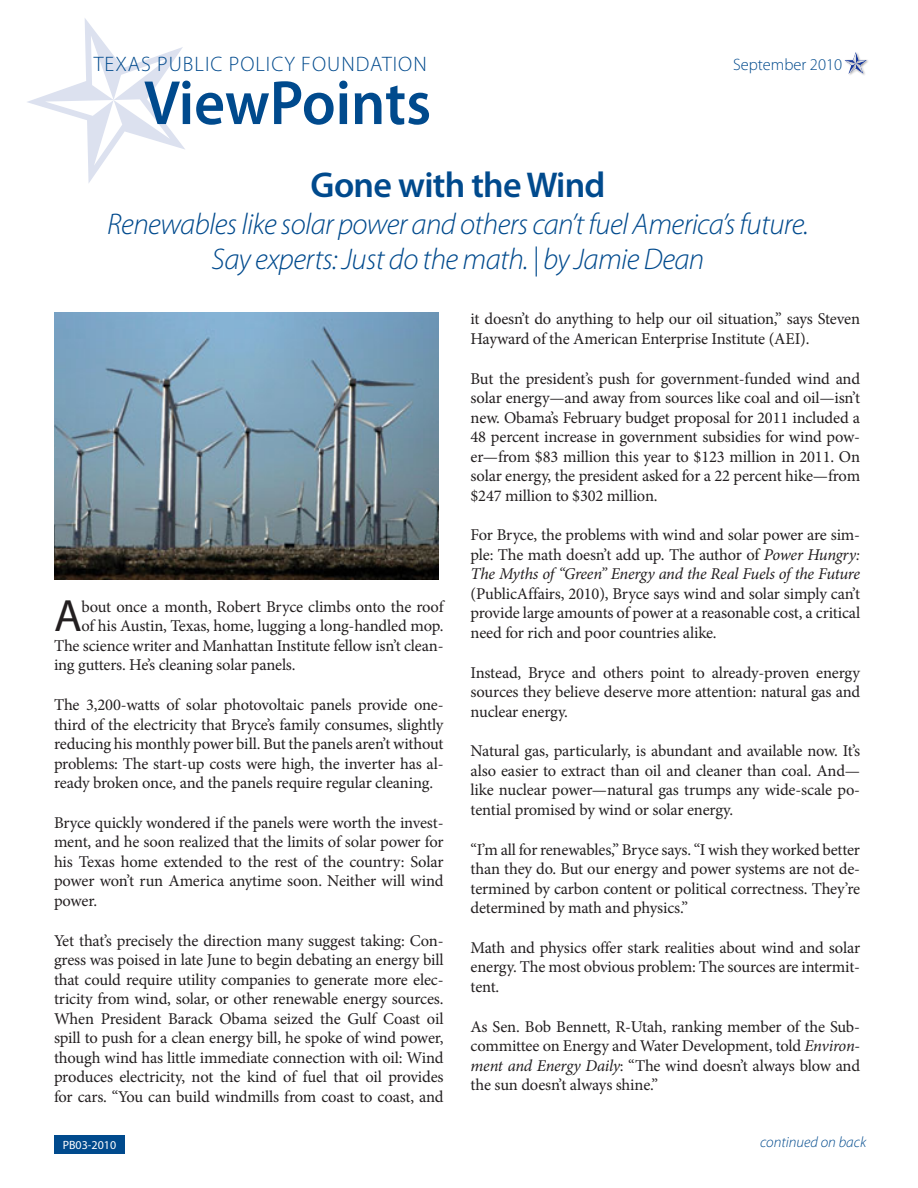
<style>
.page{position:relative;width:918px;height:1188px;background:#fff}
.page>*{position:absolute;margin:0;border:0;box-sizing:border-box;transform-origin:0 0}
.t1{font:600 63px "Myriad Pro";color:#004a8d;scale:.95 1}
.first_paragraph{font:45.45px "Myriad Pro";color:#231f20}
.t2{font:600 36px "Myriad Pro";letter-spacing:-.02em;color:#004a8d}
.t3{font:italic 300 30px/34.5px "Myriad Pro";letter-spacing:-.02em;color:#004a8d;text-align:center}
.t4{font:300 21px "Myriad Pro";letter-spacing:.05em;color:#004a8d}
.first_paragraph-2{font:16.5px/19.5px "Minion Pro";letter-spacing:-.01em;color:#231f20;text-align:justify}
.t5{font:300 16.5px "Myriad Pro";color:#004a8d}
.t6{font:italic 300 15px "Myriad Pro";color:#004a8d}
.t7{font:12px "Myriad Pro";color:#fff}
.s1{font-style:italic}
</style>
<div class="page">
<div style="left:54px;top:1136px;width:71px;height:18px;background:#004a8d"></div>
<div style="left:844px;top:52px;width:26px;height:24px;background:#231f20;opacity:.5"></div>
<img style="left:844px;top:52px;width:24px;height:21px">
<img style="left:54px;top:313px;width:384px;height:267px">
<p class="t4" style="left:94px;top:51px;width:335px">TEXAS PUBLIC POLICY FOUNDATION</p>
<p class="t1" style="left:144px;top:63px;width:304px">ViewPoints</p>
<p class="t5" style="left:733px;top:55px;width:111px">SEPTEMBER 2010</p>
<p class="t2" style="left:311px;top:162px;width:296px">Gone with the Wind</p>
<p class="t3" style="left:107px;top:207px;width:703px">Renewables like solar power and others can’t fuel America’s future.<br>Say experts: Just do the math. | by Jamie Dean</p>
<p class="first_paragraph" style="left:54px;top:588px;width:29px">A</p>
<p class="first_paragraph-2" style="left:81px;top:597px;width:364px">bout once a month, Robert Bryce climbs onto the roof</p>
<p class="first_paragraph-2" style="left:81px;top:616px;width:364px">of his Austin, Texas, home, lugging a long-handled mop.</p>
<p class="first_paragraph-2" style="left:54px;top:636px;width:391px">The science writer and Manhattan Institute fellow isn’t clean-</p>
<p class="first_paragraph-2" style="left:54px;top:655px;width:243px">ing gutters. He’s cleaning solar panels.</p>
<p class="first_paragraph-2" style="left:54px;top:695px;width:391px">The 3,200-watts of solar photovoltaic panels provide one&shy;third of the electricity that Bryce’s family consumes, slightly reducing his monthly power bill. But the panels aren’t without problems: The start-up costs were high, the inverter has al&shy;ready broken once, and the panels require regular cleaning.</p>
<p class="first_paragraph-2" style="left:54px;top:813px;width:391px">Bryce quickly wondered if the panels were worth the invest&shy;ment, and he soon realized that the limits of solar power for his Texas home extended to the rest of the country: Solar power won’t run America anytime soon. Neither will wind power.</p>
<p class="first_paragraph-2" style="left:54px;top:931px;width:391px">Yet that’s precisely the direction many suggest taking: Con&shy;gress was poised in late June to begin debating an energy bill that could require utility companies to generate more elec&shy;tricity from wind, solar, or other renewable energy sources.<br>When President Barack Obama seized the Gulf Coast oil spill to push for a clean energy bill, he spoke of wind power, though wind has little immediate connection with oil: Wind produces electricity, not the kind of fuel that oil provides for cars. “You can build windmills from coast to coast, and</p>
<p class="t7" style="left:63px;top:1138px;width:55px">PB03-2010</p>
<p class="first_paragraph-2" style="left:471px;top:309px;width:391px">it doesn’t do anything to help our oil situation,” says Steven<br>Hayward of the American Enterprise Institute (AEI).</p>
<p class="first_paragraph-2" style="left:471px;top:369px;width:391px">But the president’s push for government-funded wind and solar energy—and away from sources like coal and oil—isn’t new. Obama’s February budget proposal for 2011 included a 48 percent increase in government subsidies for wind pow&shy;er—from $83 million this year to $123 million in 2011. On solar energy, the president asked for a 22 percent hike—from $247 million to $302 million.</p>
<p class="first_paragraph-2" style="left:471px;top:525px;width:391px">For Bryce, the problems with wind and solar power are sim&shy;ple: The math doesn’t add up. The author of <span class="s1">Power Hungry:<br>The Myths of “Green” Energy and the Real Fuels of the Future </span>(PublicAffairs, 2010), Bryce says wind and solar simply can’t provide large amounts of power at a reasonable cost, a critical need for rich and poor countries alike.</p>
<p class="first_paragraph-2" style="left:471px;top:663px;width:391px">Instead, Bryce and others point to already-proven energy sources they believe deserve more attention: natural gas and nuclear energy.</p>
<p class="first_paragraph-2" style="left:471px;top:741px;width:391px">Natural gas, particularly, is abundant and available now. It’s also easier to extract than oil and cleaner than coal. And— like nuclear power—natural gas trumps any wide-scale po&shy;tential promised by wind or solar energy.</p>
<p class="first_paragraph-2" style="left:471px;top:840px;width:391px">“I’m all for renewables,” Bryce says. “I wish they worked better than they do. But our energy and power systems are not de&shy;termined by carbon content or political correctness. They’re determined by math and physics.”</p>
<p class="first_paragraph-2" style="left:471px;top:938px;width:391px">Math and physics offer stark realities about wind and solar energy. The most obvious problem: The sources are intermit&shy;tent.</p>
<p class="first_paragraph-2" style="left:471px;top:1017px;width:391px">As Sen. Bob Bennett, R-Utah, ranking member of the Sub&shy;committee on Energy and Water Development, told <span class="s1">Environ&shy;ment and Energy Daily</span>: “The wind doesn’t always blow and the sun doesn’t always shine.”</p>
<p class="t6" style="left:760px;top:1133px;width:108px">continued on back</p>
</div>
